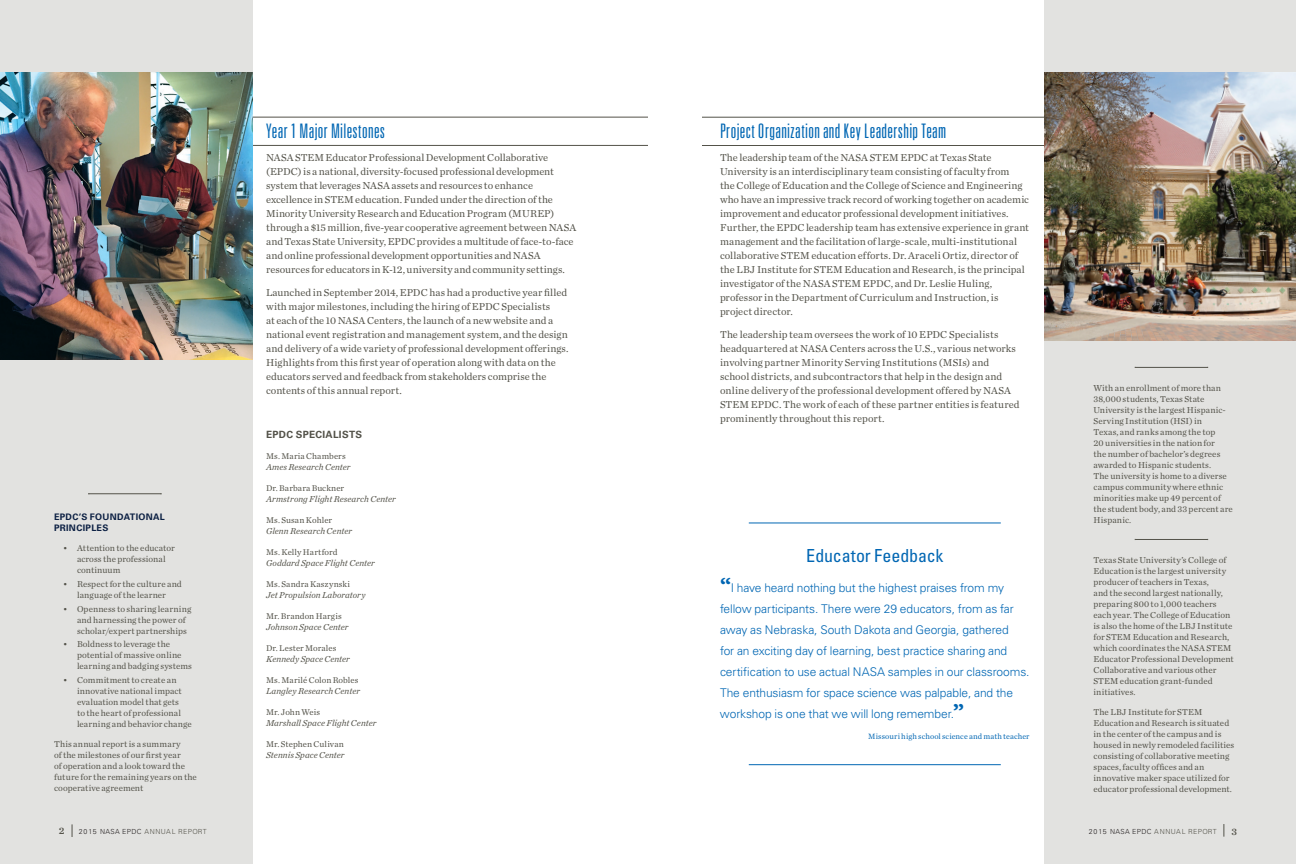
<style>
.page{position:relative;width:1296px;height:864px;background:#fff}
.page>*{position:absolute;margin:0;border:0;box-sizing:border-box;transform-origin:0 0}
.t1{font:300 ultra-condensed 20px "Univers LT Std";letter-spacing:.02em;color:#0166b3}
.t2{font:condensed 18px "Univers LT Std";letter-spacing:-.01em;color:#0166b3}
.t3{font:300 12px/21px "Univers LT Std";letter-spacing:-.01em;color:#0166b3}
.t4{font:10.5px/14px "Chronicle Text G1";color:#535249}
.t5{font:700 10px "Univers LT Std";letter-spacing:.03em;color:#535249}
.t6{font:10px "Chronicle Text G1 Semi";color:#535249}
.t7{font:9px/11px "Chronicle Text G1";letter-spacing:.01em;color:#535249}
.t8{font:italic 9px "Chronicle Text G1";letter-spacing:.005em;color:#535249}
.t9{font:700 9px/11px "Univers LT Std";letter-spacing:.035em;color:#0c2043}
.t10{font:8.8px "Chronicle Text G1";letter-spacing:.01em;color:#535249}
.t11{font:8px "Chronicle Text G1";letter-spacing:.015em;color:#0166b3}
.t12{font:300 7px "Univers LT Std";letter-spacing:.05em;color:#231f20}
.s1{font-family:"Garamond Premr Pro Bd Capt";font-weight:400;font-size:24px}
.s2{color:#535249}
</style>
<div class="page">
<hr style="left:702px;top:117px;width:402px;height:1px;background:#535249">
<hr style="left:702px;top:145px;width:402px;height:1px;background:#535249">
<div style="left:1044px;top:0;width:252px;height:864px;background:#e2e2e0"></div>
<hr style="left:246px;top:117px;width:402px;height:1px;background:#535249">
<hr style="left:246px;top:145px;width:402px;height:1px;background:#535249">
<div style="left:0;top:0;width:253px;height:864px;background:#e2e2e0"></div>
<hr style="left:749px;top:764px;width:252px;height:1px;background:#0166b3">
<hr style="left:749px;top:523px;width:252px;height:1px;background:#0166b3">
<img style="left:1044px;top:72px;width:252px;height:269px">
<img style="left:0;top:72px;width:252px;height:288px">
<svg style="left:72px;top:824px;width:1px;height:13px"></svg>
<svg style="left:1224px;top:824px;width:1px;height:13px"></svg>
<hr style="left:1135px;top:367px;width:73px;height:1px;background:#535249">
<hr style="left:89px;top:494px;width:72px;height:1px;background:#535249">
<hr style="left:1135px;top:539px;width:73px;height:1px;background:#535249">
<p class="t9" style="left:54px;top:511px;width:112px">EPDC’S FOUNDATIONAL<br>PRINCIPLES</p>
<p class="t7" style="left:77px;top:542px;width:99px;text-indent:-14px">• Attention to the educator across the professional continuum</p>
<p class="t7" style="left:63px;top:578px;width:120px;text-align:center">• Respect for the culture and language of the learner</p>
<p class="t7" style="left:77px;top:603px;width:116px;text-indent:-14px">• Openness to sharing learning and harnessing the power of scholar/expert partnerships</p>
<p class="t7" style="left:77px;top:639px;width:117px;text-indent:-14px">• Boldness to leverage the potential of massive online learning and badging systems</p>
<p class="t7" style="left:77px;top:675px;width:116px;text-indent:-14px">• Commitment to create an innovative national impact evaluation model that gets<br>to the heart of professional learning and behavior change</p>
<p class="t7" style="left:54px;top:739px;width:144px">This annual report is a summary<br>of the milestones of our first year<br>of operation and a look toward the future for the remaining years on the cooperative agreement</p>
<h1 class="t1" style="left:266px;top:121px;width:120px">Year 1 Major Milestones</h1>
<p class="t4" style="left:266px;top:151px;width:312px">NASA STEM Educator Professional Development Collaborative (EPDC) is a national, diversity-focused professional development system that leverages NASA assets and resources to enhance excellence in STEM education. Funded under the direction of the Minority University Research and Education Program (MUREP) through a $15 million, five-year cooperative agreement between NASA and Texas State University, EPDC provides a multitude of face-to-face and online professional development opportunities and NASA resources for educators in K-12, university and community settings.</p>
<p class="t4" style="left:266px;top:286px;width:304px">Launched in September 2014, EPDC has had a productive year filled with major milestones, including the hiring of EPDC Specialists<br>at each of the 10 NASA Centers, the launch of a new website and a national event registration and management system, and the design and delivery of a wide variety of professional development offerings.<br>Highlights from this first year of operation along with data on the educators served and feedback from stakeholders comprise the contents of this annual report.</p>
<p class="t5" style="left:266px;top:429px;width:97px">EPDC SPECIALISTS</p>
<p class="t10" style="left:266px;top:451px;width:81px">Ms. Maria Chambers</p>
<p class="t8" style="left:266px;top:462px;width:86px">Ames Research Center</p>
<p class="t10" style="left:266px;top:483px;width:79px">Dr. Barbara Buckner</p>
<p class="t8" style="left:266px;top:494px;width:131px">Armstrong Flight Research Center</p>
<p class="t10" style="left:266px;top:515px;width:68px">Ms. Susan Kohler</p>
<p class="t8" style="left:266px;top:526px;width:88px">Glenn Research Center</p>
<p class="t10" style="left:266px;top:547px;width:73px">Ms. Kelly Hartford</p>
<p class="t8" style="left:266px;top:558px;width:110px">Goddard Space Flight Center</p>
<p class="t10" style="left:266px;top:579px;width:86px">Ms. Sandra Kaszynski</p>
<p class="t8" style="left:266px;top:590px;width:101px">Jet Propulsion Laboratory</p>
<p class="t10" style="left:266px;top:611px;width:77px">Mr. Brandon Hargis</p>
<p class="t8" style="left:266px;top:622px;width:84px">Johnson Space Center</p>
<p class="t10" style="left:266px;top:643px;width:72px">Dr. Lester Morales</p>
<p class="t8" style="left:266px;top:654px;width:85px">Kennedy Space Center</p>
<p class="t10" style="left:266px;top:675px;width:94px">Ms. Marilé Colon Robles</p>
<p class="t8" style="left:266px;top:686px;width:95px">Langley Research Center</p>
<p class="t10" style="left:266px;top:707px;width:56px">Mr. John Weis</p>
<p class="t8" style="left:266px;top:718px;width:112px">Marshall Space Flight Center</p>
<p class="t10" style="left:266px;top:739px;width:79px">Mr. Stephen Culivan</p>
<p class="t8" style="left:266px;top:750px;width:80px">Stennis Space Center</p>
<h1 class="t1" style="left:720px;top:121px;width:228px">Project Organization and Key Leadership Team</h1>
<p class="t4" style="left:720px;top:151px;width:311px">The leadership team of the NASA STEM EPDC at Texas State University is an interdisciplinary team consisting of faculty from<br>the College of Education and the College of Science and Engineering who have an impressive track record of working together on academic improvement and educator professional development initiatives.<br>Further, the EPDC leadership team has extensive experience in grant management and the facilitation of large-scale, multi-institutional collaborative STEM education efforts. Dr. Araceli Ortiz, director of the LBJ Institute for STEM Education and Research, is the principal investigator of the NASA STEM EPDC, and Dr. Leslie Huling, professor in the Department of Curriculum and Instruction, is project director.</p>
<p class="t4" style="left:720px;top:328px;width:301px">The leadership team oversees the work of 10 EPDC Specialists headquartered at NASA Centers across the U.S., various networks involving partner Minority Serving Institutions (MSIs) and school districts, and subcontractors that help in the design and online delivery of the professional development offered by NASA STEM EPDC. The work of each of these partner entities is featured prominently throughout this report.</p>
<h2 class="t2" style="left:806px;top:544px;width:139px">Educator Feedback</h2>
<p class="t3" style="left:720px;top:577px;width:311px"><span class="s1">“</span>I have heard nothing but the highest praises from my fellow participants. There were 29 educators, from as far away as Nebraska, South Dakota and Georgia, gathered<br>for an exciting day of learning, best practice sharing and certification to use actual NASA samples in our classrooms.<br>The enthusiasm for space science was palpable, and the workshop is one that we will long remember.<span class="s1">”</span></p>
<p class="t11" style="left:868px;top:731px;width:163px">Missouri high school science and math teacher</p>
<p class="t7" style="left:1094px;top:383px;width:141px">With an enrollment of more than<br>38,000 students, Texas State<br>University is the largest Hispanic-<br>Serving Institution (HSI) in<br>Texas, and ranks among the top<br>20 universities in the nation for<br>the number of bachelor’s degrees awarded to Hispanic students.<br>The university is home to a diverse campus community where ethnic minorities make up 49 percent of the student body, and 33 percent are<br>Hispanic.</p>
<p class="t7" style="left:1094px;top:555px;width:142px">Texas State University’s College of<br>Education is the largest university producer of teachers in Texas,<br>and the second largest nationally, preparing 800 to 1,000 teachers each year. The College of Education is also the home of the LBJ Institute for STEM Education and Research, which coordinates the NASA STEM<br>Educator Professional Development<br>Collaborative and various other<br>STEM education grant-funded initiatives.</p>
<p class="t7" style="left:1094px;top:707px;width:142px">The LBJ Institute for STEM Education and Research is situated in the center of the campus and is housed in newly remodeled facilities consisting of collaborative meeting spaces, faculty offices and an innovative maker space utilized for educator professional development.</p>
<p class="t6" style="left:59px;top:825px;width:7px">2</p>
<p class="t12" style="left:79px;top:828px;width:130px">2015 NASA EPDC <span class="s2">ANNUAL REPORT</span></p>
<p class="t12" style="left:1089px;top:827px;width:130px">2015 NASA EPDC <span class="s2">ANNUAL REPORT</span></p>
<p class="t6" style="left:1232px;top:825px;width:7px">3</p>
</div>
